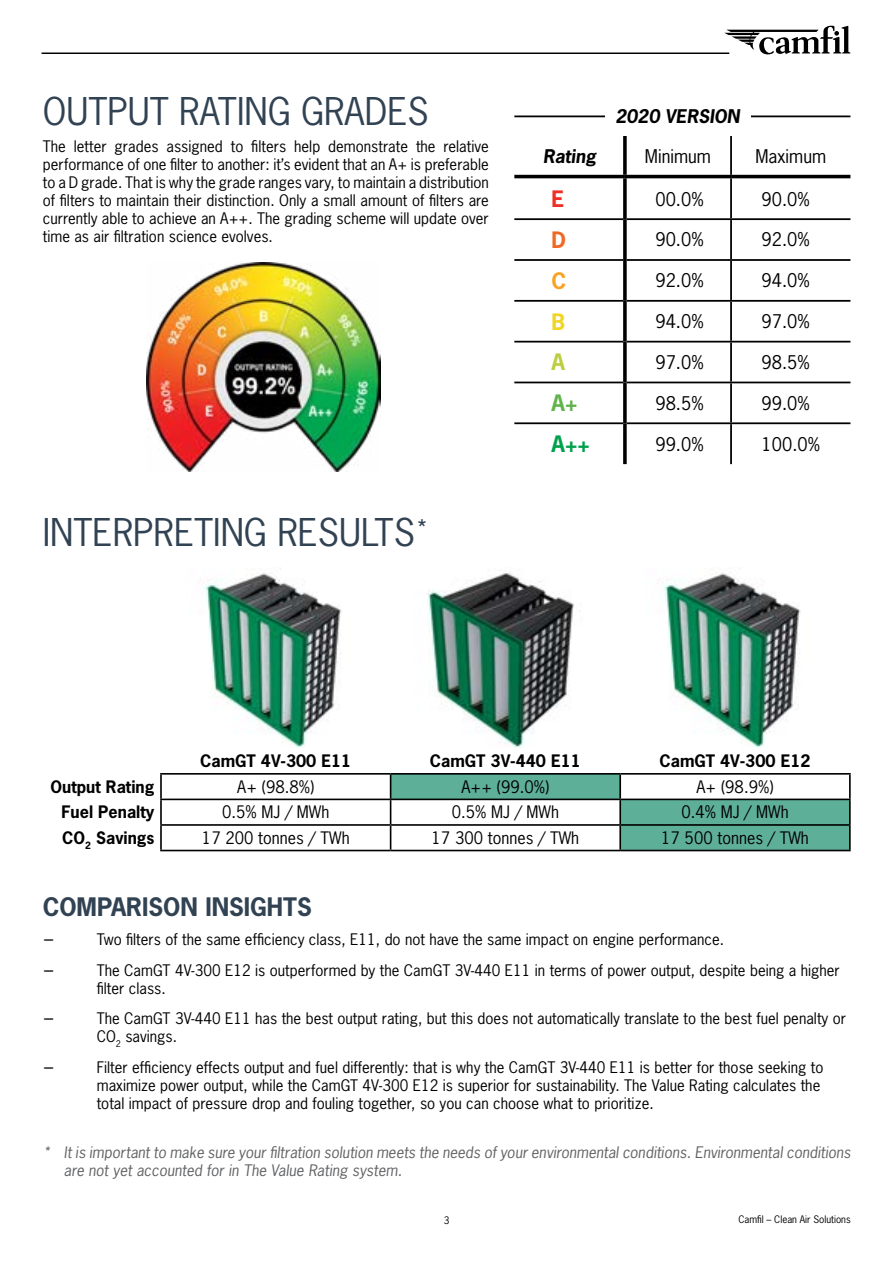
<style>
.page{position:relative;width:893px;height:1263px;background:#fff}
.page>*{position:absolute;margin:0;border:0;box-sizing:border-box;transform-origin:0 0}
.t1{font:36px "News Gothic Std";color:#314253}
.t2{font:700 24px "News Gothic Std";color:#314253}
.t3{font:700 21.3px "News Gothic Std";color:#00a14c}
.t4{font:700 21.3px "News Gothic Std";color:#61b44b}
.t5{font:700 21.3px "News Gothic Std";color:#ee2e27}
.t6{font:700 21.3px "News Gothic Std";color:#ef6925}
.t7{font:700 21.3px "News Gothic Std";color:#faa224}
.t8{font:700 21.3px "News Gothic Std";color:#f1d525}
.t9{font:700 21.3px "News Gothic Std";color:#bcce40}
.t10{font:18px "News Gothic Std";color:#000}
.t11{font:17.7px "News Gothic Std";color:#000}
.t12{font:italic 700 17.7px "News Gothic Std";color:#000}
.t13{font:16.2px "News Gothic Std";color:#000}
.t14{font:700 16.2px "News Gothic Std";color:#000}
.t15{font:15px/18px "News Gothic Std";color:#000}
.t16{font:italic 15px/18px "News Gothic Std";color:#616264}
.t17{font:9.75px "News Gothic Std";color:#000}
</style>
<div class="page">
<hr style="left:42px;top:53px;width:687px;height:1px;background:#000">
<svg style="left:724px;top:26px;width:126px;height:28px"></svg>
<img style="left:146px;top:262px;width:235px;height:209px">
<img style="left:198px;top:568px;width:603px;height:179px">
<div style="left:391px;top:774px;width:229px;height:25px;background:#5eaf98"></div>
<div style="left:621px;top:800px;width:228px;height:50px;background:#5eaf98"></div>
<hr style="left:391px;top:773px;width:229px;height:2px;background:#000">
<hr style="left:620px;top:773px;width:231px;height:2px;background:#000">
<hr style="left:619px;top:775px;width:2px;height:23px;background:#000">
<hr style="left:849px;top:775px;width:2px;height:23px;background:#000">
<hr style="left:391px;top:798px;width:229px;height:2px;background:#000">
<hr style="left:620px;top:798px;width:231px;height:2px;background:#000">
<hr style="left:619px;top:800px;width:2px;height:24px;background:#000">
<hr style="left:849px;top:800px;width:2px;height:24px;background:#000">
<hr style="left:391px;top:824px;width:229px;height:2px;background:#000">
<svg style="left:390px;top:775px;width:1px;height:75px"></svg>
<hr style="left:620px;top:824px;width:231px;height:2px;background:#000">
<hr style="left:619px;top:826px;width:2px;height:24px;background:#000">
<hr style="left:849px;top:826px;width:2px;height:24px;background:#000">
<hr style="left:391px;top:850px;width:229px;height:1px;background:#000">
<hr style="left:620px;top:850px;width:231px;height:1px;background:#000">
<hr style="left:160px;top:773px;width:231px;height:2px;background:#000">
<hr style="left:160px;top:775px;width:2px;height:23px;background:#000">
<hr style="left:160px;top:798px;width:231px;height:2px;background:#000">
<hr style="left:160px;top:800px;width:2px;height:24px;background:#000">
<hr style="left:160px;top:824px;width:231px;height:2px;background:#000">
<hr style="left:160px;top:826px;width:2px;height:24px;background:#000">
<hr style="left:160px;top:850px;width:231px;height:1px;background:#000">
<hr style="left:730px;top:178px;width:2px;height:40px;background:#000">
<hr style="left:514px;top:218px;width:109px;height:2px;background:#000">
<hr style="left:627px;top:218px;width:104px;height:2px;background:#000">
<hr style="left:731px;top:218px;width:119px;height:2px;background:#000">
<hr style="left:730px;top:220px;width:2px;height:39px;background:#000">
<hr style="left:514px;top:259px;width:109px;height:2px;background:#000">
<hr style="left:627px;top:259px;width:104px;height:2px;background:#000">
<hr style="left:731px;top:259px;width:119px;height:2px;background:#000">
<hr style="left:730px;top:261px;width:2px;height:39px;background:#000">
<hr style="left:514px;top:300px;width:109px;height:2px;background:#000">
<hr style="left:627px;top:300px;width:104px;height:2px;background:#000">
<hr style="left:731px;top:300px;width:119px;height:2px;background:#000">
<hr style="left:730px;top:302px;width:2px;height:39px;background:#000">
<hr style="left:514px;top:341px;width:109px;height:1px;background:#000">
<hr style="left:627px;top:341px;width:104px;height:1px;background:#000">
<hr style="left:731px;top:341px;width:119px;height:1px;background:#000">
<hr style="left:730px;top:342px;width:2px;height:40px;background:#000">
<hr style="left:514px;top:382px;width:109px;height:1px;background:#000">
<hr style="left:627px;top:382px;width:104px;height:1px;background:#000">
<hr style="left:731px;top:382px;width:119px;height:1px;background:#000">
<hr style="left:730px;top:383px;width:2px;height:39px;background:#000">
<hr style="left:514px;top:422px;width:109px;height:2px;background:#000">
<hr style="left:627px;top:422px;width:104px;height:2px;background:#000">
<hr style="left:731px;top:422px;width:119px;height:2px;background:#000">
<hr style="left:730px;top:424px;width:2px;height:40px;background:#000">
<svg style="left:623px;top:178px;width:4px;height:41px"></svg>
<svg style="left:623px;top:219px;width:4px;height:41px"></svg>
<svg style="left:623px;top:260px;width:4px;height:41px"></svg>
<svg style="left:623px;top:301px;width:4px;height:41px"></svg>
<svg style="left:623px;top:342px;width:4px;height:40px"></svg>
<svg style="left:623px;top:382px;width:4px;height:41px"></svg>
<svg style="left:623px;top:423px;width:4px;height:41px"></svg>
<hr style="left:625px;top:175px;width:106px;height:3px;background:#000">
<hr style="left:731px;top:175px;width:119px;height:3px;background:#000">
<hr style="left:730px;top:136px;width:2px;height:39px;background:#000">
<svg style="left:623px;top:136px;width:4px;height:39px"></svg>
<hr style="left:514px;top:175px;width:111px;height:3px;background:#000">
<hr style="left:514px;top:116px;width:336px;height:1px;background:#000">
<div style="left:605px;top:97px;width:145px;height:39px;background:#fff"></div>
<h1 class="t1" style="left:43px;top:88px;width:387px">OUTPUT RATING GRADES</h1>
<p class="t15" style="left:43px;top:137px;width:447px;text-align:justify">The letter grades assigned to filters help demonstrate the relative performance of one filter to another: it’s evident that an A+ is preferable to a D grade. That is why the grade ranges vary, to maintain a distribution of filters to maintain their distinction. Only a small amount of filters are currently able to achieve an A++. The grading scheme will update over time as air filtration science evolves.</p>
<h1 class="t1" style="left:43px;top:509px;width:388px">INTERPRETING RESULTS<sup>*</sup></h1>
<p class="t12" style="left:615px;top:105px;width:126px">2020 VERSION</p>
<p class="t12" style="left:543px;top:145px;width:55px">Rating</p>
<p class="t11" style="left:645px;top:145px;width:68px">Minimum</p>
<p class="t11" style="left:755px;top:145px;width:72px">Maximum</p>
<h3 class="t5" style="left:552px;top:185px;width:14px">E</h3>
<p class="t11" style="left:655px;top:188px;width:50px">00.0%</p>
<p class="t11" style="left:761px;top:188px;width:50px">90.0%</p>
<h3 class="t6" style="left:552px;top:226px;width:16px">D</h3>
<p class="t11" style="left:655px;top:228px;width:50px">90.0%</p>
<p class="t11" style="left:761px;top:228px;width:50px">92.0%</p>
<h3 class="t7" style="left:552px;top:267px;width:16px">C</h3>
<p class="t11" style="left:655px;top:269px;width:50px">92.0%</p>
<p class="t11" style="left:761px;top:269px;width:50px">94.0%</p>
<h3 class="t8" style="left:552px;top:307px;width:15px">B</h3>
<p class="t11" style="left:655px;top:310px;width:50px">94.0%</p>
<p class="t11" style="left:761px;top:310px;width:50px">97.0%</p>
<h3 class="t9" style="left:552px;top:348px;width:15px">A</h3>
<p class="t11" style="left:655px;top:351px;width:50px">97.0%</p>
<p class="t11" style="left:761px;top:351px;width:50px">98.5%</p>
<h3 class="t4" style="left:552px;top:389px;width:27px">A+</h3>
<p class="t11" style="left:655px;top:392px;width:50px">98.5%</p>
<p class="t11" style="left:761px;top:392px;width:50px">99.0%</p>
<h3 class="t3" style="left:552px;top:430px;width:40px">A++</h3>
<p class="t11" style="left:655px;top:433px;width:50px">99.0%</p>
<p class="t11" style="left:761px;top:433px;width:60px">100.0%</p>
<p class="t14" style="left:200px;top:750px;width:153px">CamGT 4V-300 E11</p>
<p class="t14" style="left:430px;top:750px;width:153px">CamGT 3V-440 E11</p>
<p class="t14" style="left:659px;top:750px;width:153px">CamGT 4V-300 E12</p>
<p class="t14" style="left:50px;top:776px;width:106px">Output Rating</p>
<p class="t13" style="left:237px;top:776px;width:79px">A+ (98.8%)</p>
<p class="t13" style="left:461px;top:776px;width:89px">A++ (99.0%)</p>
<p class="t13" style="left:696px;top:776px;width:79px">A+ (98.9%)</p>
<p class="t14" style="left:61px;top:802px;width:95px">Fuel Penalty</p>
<p class="t13" style="left:222px;top:802px;width:109px">0.5% MJ / MWh</p>
<p class="t13" style="left:452px;top:802px;width:109px">0.5% MJ / MWh</p>
<p class="t13" style="left:681px;top:802px;width:109px">0.4% MJ / MWh</p>
<p class="t14" style="left:62px;top:827px;width:94px">CO<sub>2</sub> Savings</p>
<p class="t13" style="left:202px;top:827px;width:149px">17 200 tonnes / TWh</p>
<p class="t13" style="left:432px;top:827px;width:149px">17 300 tonnes / TWh</p>
<p class="t13" style="left:661px;top:827px;width:149px">17 500 tonnes / TWh</p>
<h2 class="t2" style="left:43px;top:891px;width:271px">COMPARISON INSIGHTS</h2>
<p class="t10" style="left:43px;top:926px;width:13px">−</p>
<p class="t15" style="left:97px;top:930px;width:629px">Two filters of the same efficiency class, E11, do not have the same impact on engine performance.</p>
<p class="t10" style="left:43px;top:957px;width:13px">−</p>
<p class="t15" style="left:97px;top:961px;width:745px">The CamGT 4V-300 E12 is outperformed by the CamGT 3V-440 E11 in terms of power output, despite being a higher filter class.</p>
<p class="t10" style="left:43px;top:1006px;width:13px">−</p>
<p class="t15" style="left:97px;top:1009px;width:751px">The CamGT 3V-440 E11 has the best output rating, but this does not automatically translate to the best fuel penalty or<br>CO<sub>2</sub> savings.</p>
<p class="t10" style="left:43px;top:1055px;width:13px">−</p>
<p class="t15" style="left:97px;top:1058px;width:728px">Filter efficiency effects output and fuel differently: that is why the CamGT 3V-440 E11 is better for those seeking to maximize power output, while the CamGT 4V-300 E12 is superior for sustainability. The Value Rating calculates the total impact of pressure drop and fouling together, so you can choose what to prioritize.</p>
<p class="t16" style="left:64px;top:1143px;width:788px;text-indent:-21px">* It is important to make sure your filtration solution meets the needs of your environmental conditions. Environmental conditions are not yet accounted for in The Value Rating system.</p>
<p class="t17" style="left:444px;top:1214px;width:7px">3</p>
<p class="t17" style="left:738px;top:1213px;width:114px">Camfil – Clean Air Solutions</p>
</div>
